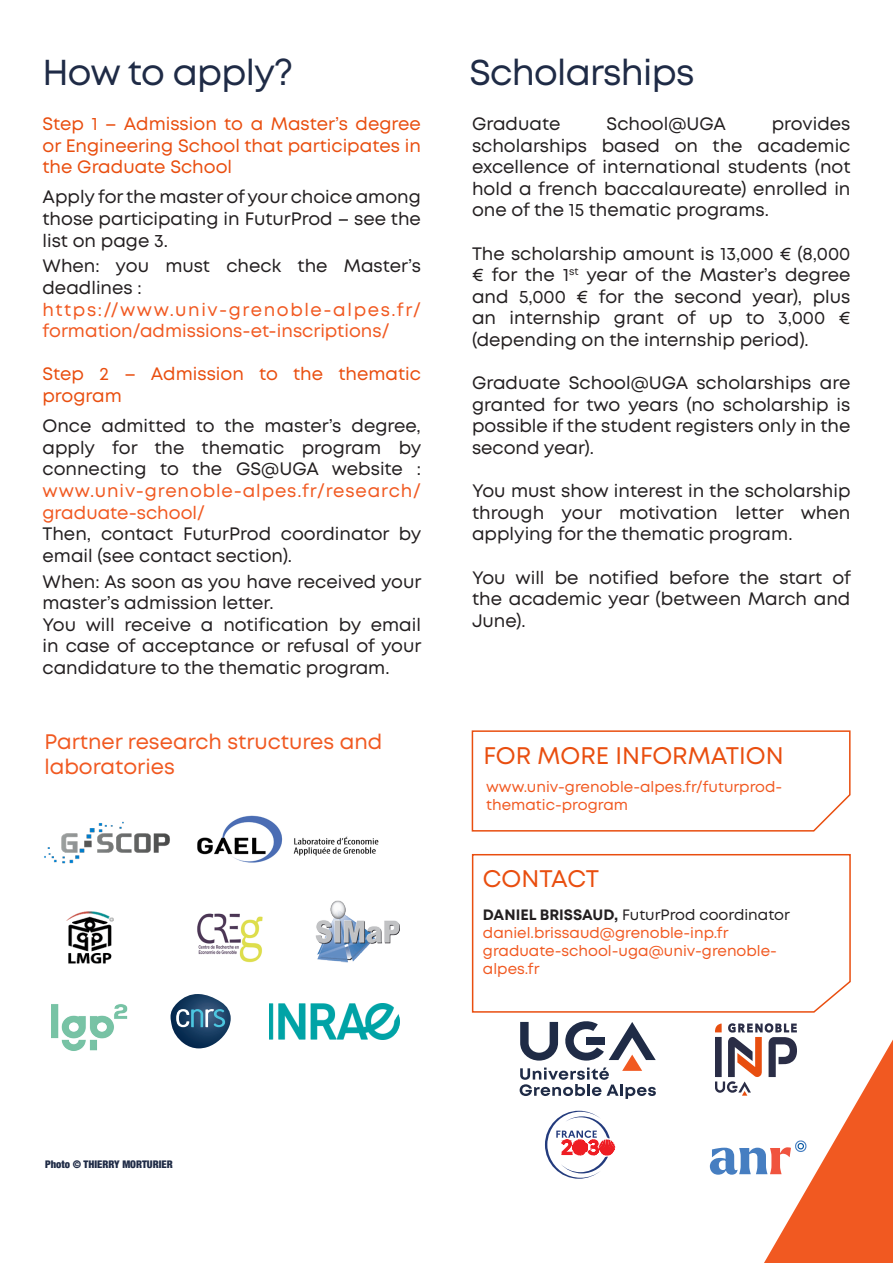
<style>
.page{position:relative;width:893px;height:1263px;background:#fff}
.page>*{position:absolute;margin:0;border:0;box-sizing:border-box;transform-origin:0 0}
.t1{font:36px "Mont";letter-spacing:-.02em;color:#1f2b46}
.t2{font:24px "Mont";color:#e94e0f}
.t3{font:21px/25.2px "Mont";color:#f15921}
.t4{font:18px/21.6px "Mont";color:#231f20;text-align:justify}
.t5{font:18px/21.6px "Mont";color:#e94e0f;text-align:justify}
.t6{font:18px/21.6px "Mont";color:#f15921}
.t7{font:15px/18px "Mont";color:#f15921}
.t8{font:15px "Mont";color:#231f20}
.t9{font:900 condensed 10.5px "Helvetica Neue";color:#1f2b46}
.s1{color:#f15921}
.s2{font-weight:700}
</style>
<div class="page">
<svg style="left:471px;top:730px;width:380px;height:102px"></svg>
<svg style="left:471px;top:854px;width:380px;height:159px"></svg>
<svg style="left:545px;top:1111px;width:69px;height:68px"></svg>
<svg style="left:520px;top:1021px;width:136px;height:78px"></svg>
<svg style="left:171px;top:994px;width:60px;height:54px"></svg>
<img style="left:44px;top:821px;width:126px;height:43px">
<img style="left:197px;top:815px;width:182px;height:48px">
<img style="left:197px;top:913px;width:66px;height:50px">
<img style="left:315px;top:900px;width:85px;height:63px">
<img style="left:66px;top:911px;width:48px;height:53px">
<img style="left:52px;top:1004px;width:76px;height:47px">
<img style="left:269px;top:1003px;width:130px;height:36px">
<svg style="left:710px;top:1023px;width:183px;height:240px"></svg>
<p class="t1" style="left:43px;top:49px;width:252px">How to apply?</p>
<p class="t5" style="left:43px;top:113px;width:380px">Step 1 – Admission to a Master’s degree or Engineering School that participates in the Graduate School</p>
<p class="t4" style="left:43px;top:186px;width:380px">Apply for the master of your choice among those participating in FuturProd – see the list on page 3.</p>
<p class="t4" style="left:43px;top:255px;width:380px">When: you must check the Master’s deadlines :</p>
<p class="t6" style="left:43px;top:299px;width:380px">https://www.univ-grenoble-alpes.fr/ formation/admissions-et-inscriptions/</p>
<p class="t5" style="left:43px;top:363px;width:380px">Step 2 – Admission to the thematic program</p>
<p class="t4" style="left:43px;top:415px;width:380px">Once admitted to the master’s degree, apply for the thematic program by connecting to the GS@UGA website : <span class="s1">www.univ-grenoble-alpes.fr/research/ graduate-school/</span></p>
<p class="t4" style="left:43px;top:523px;width:380px">Then, contact FuturProd coordinator by email (see contact section).</p>
<p class="t4" style="left:43px;top:570px;width:380px">When: As soon as you have received your master’s admission letter.</p>
<p class="t4" style="left:43px;top:614px;width:380px">You will receive a notification by email in case of acceptance or refusal of your candidature to the thematic program.</p>
<p class="t3" style="left:44px;top:729px;width:340px">Partner research structures and laboratories</p>
<p class="t1" style="left:469px;top:49px;width:227px">Scholarships</p>
<p class="t4" style="left:472px;top:113px;width:380px;text-indent:300px">provides scholarships based on the academic excellence of international students (not hold a french baccalaureate) enrolled in one of the 15 thematic programs.</p>
<p class="t4" style="left:472px;top:243px;width:380px">The scholarship amount is 13,000 € (8,000 € for the 1<sup>st</sup> year of the Master’s degree and 5,000 € for the second year), plus an internship grant of up to 3,000 € (depending on the internship period).</p>
<p class="t4" style="left:472px;top:372px;width:380px">Graduate School@UGA scholarships are granted for two years (no scholarship is possible if the student registers only in the second year).</p>
<p class="t4" style="left:472px;top:480px;width:380px">You must show interest in the scholarship through your motivation letter when applying for the thematic program.</p>
<p class="t4" style="left:472px;top:567px;width:380px">You will be notified before the start of the academic year (between March and June).</p>
<p class="t4" style="left:472px;top:113px;width:90px">Graduate</p>
<p class="t4" style="left:607px;top:113px;width:121px">School@UGA</p>
<p class="t2" style="left:484px;top:740px;width:302px">FOR MORE INFORMATION</p>
<p class="t7" style="left:486px;top:778px;width:298px">www.univ-grenoble-alpes.fr/futurprod&shy;thematic-program</p>
<p class="t2" style="left:483px;top:863px;width:118px">CONTACT</p>
<p class="t8" style="left:483px;top:905px;width:308px"><span class="s2">DANIEL BRISSAUD,</span> FuturProd coordinator</p>
<p class="t7" style="left:483px;top:923px;width:247px">daniel.brissaud@grenoble-inp.fr</p>
<p class="t7" style="left:483px;top:941px;width:296px">graduate-school-uga@univ-grenoble&shy;alpes.fr</p>
<p class="t9" style="left:45px;top:1158px;width:129px">Photo © THIERRY MORTURIER</p>
</div>
